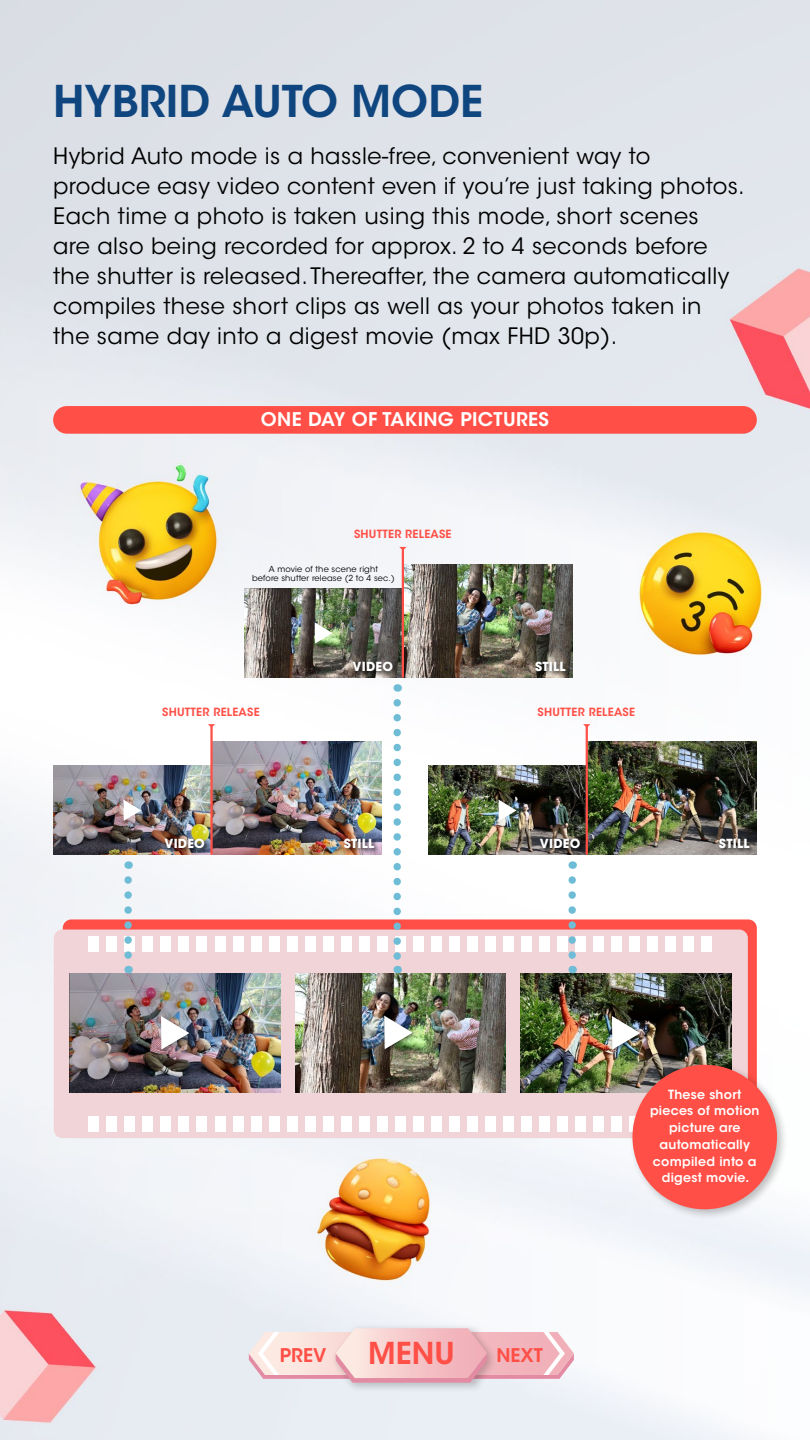
<style>
.page{position:relative;width:810px;height:1440px;background:#fff}
.page>*{position:absolute;margin:0;border:0;box-sizing:border-box;transform-origin:0 0}
.t1{font:600 43.5px "ITC Avant Garde Std";color:#10467f}
.t2{font:600 30px "ITC Avant Garde Std";color:#ff4f46}
.t3{font:22.5px/30px "ITC Avant Garde Std";letter-spacing:.02em;color:#000}
.t4{font:600 18.75px "ITC Avant Garde Std";letter-spacing:.02em;color:#fff}
.t5{font:600 18.75px "ITC Avant Garde Std";color:#ff4f46}
.t6{font:600 12.52px/16.7px "ITC Avant Garde Std";letter-spacing:.02em;color:#fff;text-align:center}
.t7{font:700 12.45px "ITC Avant Garde Std";letter-spacing:.02em;color:#fff}
.t8{font:600 11.25px "ITC Avant Garde Std";letter-spacing:.02em;color:#ff4f46}
.t9{font:8.25px/9px "ITC Avant Garde Std";letter-spacing:.02em;color:#000;text-align:center}
</style>
<div class="page">
<img style="left:0;top:0;width:810px;height:1440px">
<img style="left:330px;top:1322px;width:170px;height:73px">
<svg style="left:249px;top:1328px;width:325px;height:55px;background:#f2cace"></svg>
<img style="left:588px;top:741px;width:169px;height:114px">
<div style="left:718px;top:837px;width:37px;height:17px;background:#000;opacity:.75"></div>
<img style="left:428px;top:766px;width:158px;height:89px">
<div style="left:539px;top:837px;width:47px;height:17px;background:#000;opacity:.75"></div>
<svg style="left:499px;top:800px;width:18px;height:21px"></svg>
<img style="left:404px;top:564px;width:169px;height:114px">
<div style="left:534px;top:660px;width:37px;height:17px;background:#000;opacity:.75"></div>
<img style="left:244px;top:588px;width:158px;height:90px">
<div style="left:351px;top:660px;width:47px;height:17px;background:#000;opacity:.75"></div>
<svg style="left:315px;top:622px;width:18px;height:22px"></svg>
<img style="left:213px;top:741px;width:169px;height:114px">
<div style="left:342px;top:837px;width:38px;height:17px;background:#000;opacity:.75"></div>
<img style="left:53px;top:766px;width:157px;height:89px">
<div style="left:163px;top:837px;width:47px;height:17px;background:#000;opacity:.75"></div>
<svg style="left:123px;top:800px;width:18px;height:21px"></svg>
<div style="left:53px;top:406px;width:704px;height:28px;background:#ff4f46;border-radius:14px"></div>
<div style="left:63px;top:919px;width:694px;height:209px;background:#ff4f46;border-radius:9px"></div>
<div style="left:54px;top:930px;width:694px;height:208px;background:#f1d4d7;border-radius:9px"></div>
<div style="left:89px;top:1116px;width:10px;height:15px;background:#fff"></div>
<div style="left:215px;top:1116px;width:10px;height:15px;background:#fff"></div>
<div style="left:341px;top:1116px;width:10px;height:15px;background:#fff"></div>
<div style="left:467px;top:1116px;width:11px;height:15px;background:#fff"></div>
<div style="left:593px;top:1116px;width:11px;height:15px;background:#fff"></div>
<div style="left:107px;top:1116px;width:10px;height:15px;background:#fff"></div>
<div style="left:233px;top:1116px;width:10px;height:15px;background:#fff"></div>
<div style="left:359px;top:1116px;width:11px;height:15px;background:#fff"></div>
<div style="left:485px;top:1116px;width:11px;height:15px;background:#fff"></div>
<div style="left:125px;top:1116px;width:10px;height:15px;background:#fff"></div>
<div style="left:251px;top:1116px;width:10px;height:15px;background:#fff"></div>
<div style="left:377px;top:1116px;width:11px;height:15px;background:#fff"></div>
<div style="left:503px;top:1116px;width:11px;height:15px;background:#fff"></div>
<div style="left:143px;top:1116px;width:10px;height:15px;background:#fff"></div>
<div style="left:269px;top:1116px;width:10px;height:15px;background:#fff"></div>
<div style="left:395px;top:1116px;width:11px;height:15px;background:#fff"></div>
<div style="left:521px;top:1116px;width:11px;height:15px;background:#fff"></div>
<div style="left:161px;top:1116px;width:10px;height:15px;background:#fff"></div>
<div style="left:287px;top:1116px;width:10px;height:15px;background:#fff"></div>
<div style="left:413px;top:1116px;width:11px;height:15px;background:#fff"></div>
<div style="left:539px;top:1116px;width:11px;height:15px;background:#fff"></div>
<div style="left:179px;top:1116px;width:10px;height:15px;background:#fff"></div>
<div style="left:305px;top:1116px;width:10px;height:15px;background:#fff"></div>
<div style="left:431px;top:1116px;width:11px;height:15px;background:#fff"></div>
<div style="left:557px;top:1116px;width:11px;height:15px;background:#fff"></div>
<div style="left:197px;top:1116px;width:10px;height:15px;background:#fff"></div>
<div style="left:323px;top:1116px;width:10px;height:15px;background:#fff"></div>
<div style="left:449px;top:1116px;width:11px;height:15px;background:#fff"></div>
<div style="left:575px;top:1116px;width:11px;height:15px;background:#fff"></div>
<div style="left:611px;top:1116px;width:11px;height:15px;background:#fff"></div>
<div style="left:89px;top:936px;width:10px;height:16px;background:#fff"></div>
<div style="left:215px;top:936px;width:10px;height:16px;background:#fff"></div>
<div style="left:341px;top:936px;width:10px;height:16px;background:#fff"></div>
<div style="left:467px;top:936px;width:11px;height:16px;background:#fff"></div>
<div style="left:593px;top:936px;width:11px;height:16px;background:#fff"></div>
<div style="left:629px;top:936px;width:11px;height:16px;background:#fff"></div>
<div style="left:107px;top:936px;width:10px;height:16px;background:#fff"></div>
<div style="left:233px;top:936px;width:10px;height:16px;background:#fff"></div>
<div style="left:359px;top:936px;width:11px;height:16px;background:#fff"></div>
<div style="left:485px;top:936px;width:11px;height:16px;background:#fff"></div>
<div style="left:647px;top:936px;width:11px;height:16px;background:#fff"></div>
<div style="left:125px;top:936px;width:10px;height:16px;background:#fff"></div>
<div style="left:251px;top:936px;width:10px;height:16px;background:#fff"></div>
<div style="left:377px;top:936px;width:11px;height:16px;background:#fff"></div>
<div style="left:503px;top:936px;width:11px;height:16px;background:#fff"></div>
<div style="left:665px;top:936px;width:11px;height:16px;background:#fff"></div>
<div style="left:143px;top:936px;width:10px;height:16px;background:#fff"></div>
<div style="left:269px;top:936px;width:10px;height:16px;background:#fff"></div>
<div style="left:395px;top:936px;width:11px;height:16px;background:#fff"></div>
<div style="left:521px;top:936px;width:11px;height:16px;background:#fff"></div>
<div style="left:683px;top:936px;width:11px;height:16px;background:#fff"></div>
<div style="left:161px;top:936px;width:10px;height:16px;background:#fff"></div>
<div style="left:287px;top:936px;width:10px;height:16px;background:#fff"></div>
<div style="left:413px;top:936px;width:11px;height:16px;background:#fff"></div>
<div style="left:539px;top:936px;width:11px;height:16px;background:#fff"></div>
<div style="left:701px;top:936px;width:11px;height:16px;background:#fff"></div>
<div style="left:179px;top:936px;width:10px;height:16px;background:#fff"></div>
<div style="left:305px;top:936px;width:10px;height:16px;background:#fff"></div>
<div style="left:431px;top:936px;width:11px;height:16px;background:#fff"></div>
<div style="left:557px;top:936px;width:11px;height:16px;background:#fff"></div>
<div style="left:197px;top:936px;width:10px;height:16px;background:#fff"></div>
<div style="left:323px;top:936px;width:10px;height:16px;background:#fff"></div>
<div style="left:449px;top:936px;width:11px;height:16px;background:#fff"></div>
<div style="left:575px;top:936px;width:11px;height:16px;background:#fff"></div>
<div style="left:611px;top:936px;width:11px;height:16px;background:#fff"></div>
<img style="left:521px;top:973px;width:210px;height:119px">
<img style="left:295px;top:973px;width:211px;height:119px">
<img style="left:70px;top:973px;width:211px;height:119px">
<div style="left:382px;top:1014px;width:36px;height:40px;background:#000;opacity:.5"></div>
<svg style="left:384px;top:1016px;width:29px;height:33px"></svg>
<div style="left:609px;top:1014px;width:36px;height:41px;background:#000;opacity:.5"></div>
<svg style="left:612px;top:1016px;width:28px;height:34px"></svg>
<div style="left:628px;top:1060px;width:160px;height:160px;background:#000;opacity:.25"></div>
<div style="left:632px;top:1065px;width:145px;height:144px;background:#ff4f46;border-radius:50%"></div>
<svg style="left:568px;top:880px;width:8px;height:93px"></svg>
<svg style="left:124px;top:880px;width:8px;height:93px"></svg>
<svg style="left:393px;top:703px;width:8px;height:270px"></svg>
<hr style="left:210px;top:727px;width:3px;height:128px;background:#ff4f46">
<svg style="left:208px;top:724px;width:7px;height:4px"></svg>
<hr style="left:586px;top:727px;width:2px;height:128px;background:#ff4f46">
<svg style="left:583px;top:724px;width:7px;height:4px"></svg>
<hr style="left:402px;top:549px;width:2px;height:129px;background:#ff4f46">
<svg style="left:399px;top:547px;width:7px;height:4px"></svg>
<div style="left:158px;top:1014px;width:36px;height:41px;background:#000;opacity:.5"></div>
<svg style="left:161px;top:1016px;width:28px;height:34px"></svg>
<h1 class="t1" style="left:53px;top:74px;width:432px">HYBRID AUTO MODE</h1>
<p class="t3" style="left:53px;top:141px;width:693px">Hybrid Auto mode is a hassle-free, convenient way to produce easy video content even if you’re just taking photos.<br>Each time a photo is taken using this mode, short scenes<br>are also being recorded for approx. 2 to 4 seconds before the shutter is released. Thereafter, the camera automatically compiles these short clips as well as your photos taken in<br>the same day into a digest movie (max FHD 30p).</p>
<p class="t4" style="left:261px;top:408px;width:290px">ONE DAY OF TAKING PICTURES</p>
<p class="t8" style="left:354px;top:527px;width:99px">SHUTTER RELEASE</p>
<p class="t9" style="left:252px;top:565px;width:144px">A movie of the scene right<br>before shutter release (2 to 4 sec.)</p>
<p class="t7" style="left:353px;top:659px;width:42px">VIDEO</p>
<p class="t7" style="left:535px;top:658px;width:32px">STILL</p>
<p class="t8" style="left:162px;top:704px;width:99px">SHUTTER RELEASE</p>
<p class="t8" style="left:538px;top:704px;width:99px">SHUTTER RELEASE</p>
<p class="t7" style="left:164px;top:836px;width:42px">VIDEO</p>
<p class="t7" style="left:344px;top:836px;width:32px">STILL</p>
<p class="t7" style="left:540px;top:836px;width:42px">VIDEO</p>
<p class="t7" style="left:719px;top:836px;width:32px">STILL</p>
<p class="t6" style="left:650px;top:1086px;width:111px">These short pieces of motion picture are automatically compiled into a digest movie.</p>
<p class="t5" style="left:280px;top:1343px;width:48px">PREV</p>
<h2 class="t2" style="left:368px;top:1334px;width:88px">MENU</h2>
<p class="t5" style="left:496px;top:1343px;width:48px">NEXT</p>
</div>
